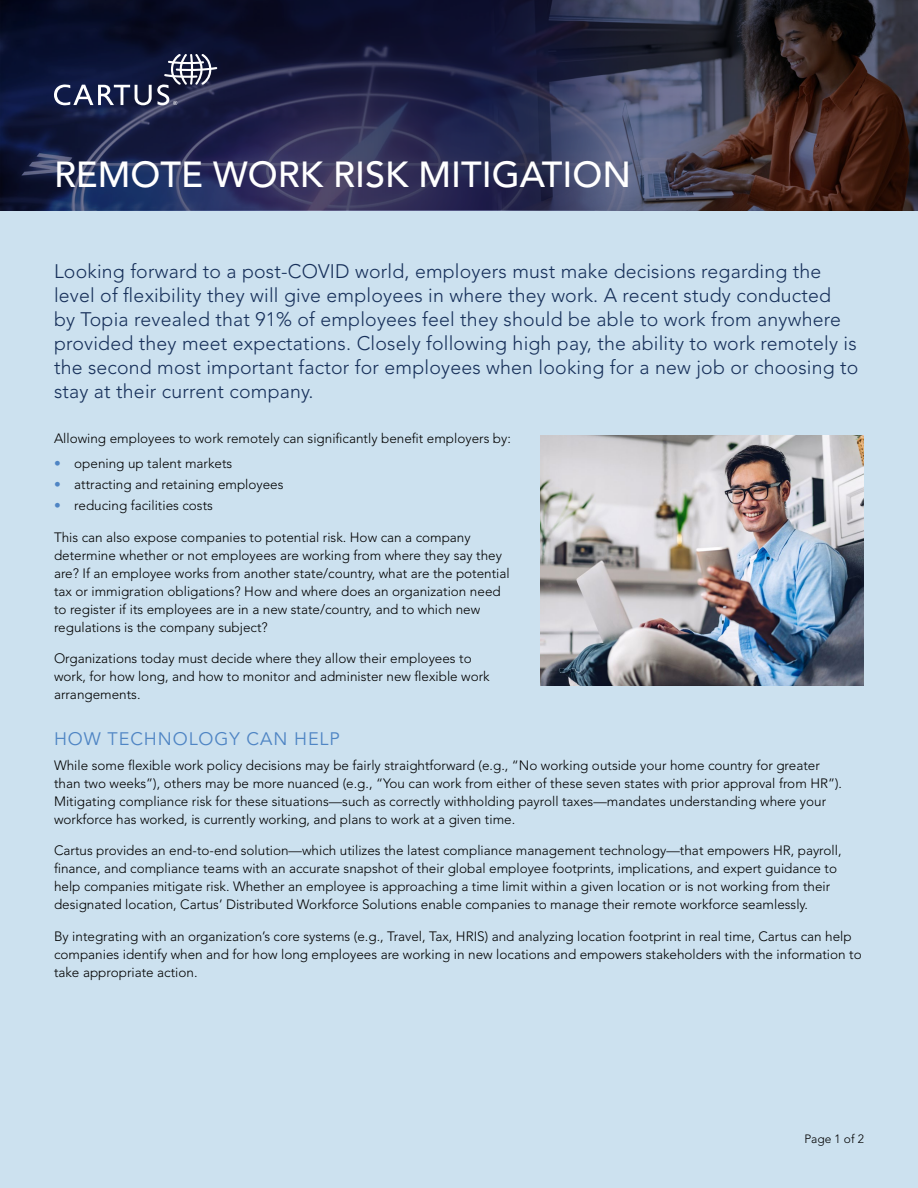
<style>
.page{position:relative;width:918px;height:1188px;background:#cce1ef}
.page>*{position:absolute;margin:0;border:0;box-sizing:border-box;transform-origin:0 0}
.t1{font:500 36px "Avenir LT Std";color:#fff}
.t2{font:300 19.5px/24px "Avenir LT Std";letter-spacing:.01em;color:#17305a}
.t3{font:18px "Avenir LT Std";letter-spacing:.05em;color:#4f85c4}
.t4{font:300 13.5px/18px "Avenir LT Std";color:#000}
.t5{font:300 12px "Avenir LT Std";color:#000}
.s1{color:#4f85c4}
</style>
<div class="page">
<svg style="left:0;top:1px;width:918px;height:210px;background:#2a2842"></svg>
<svg style="left:54px;top:54px;width:163px;height:51px;background:#363c5b"></svg>
<img style="left:540px;top:435px;width:324px;height:251px">
<h1 class="t1" style="left:54px;top:154px;width:579px">REMOTE WORK RISK MITIGATION</h1>
<p class="t2" style="left:54px;top:260px;width:806px">Looking forward to a post-COVID world, employers must make decisions regarding the level of flexibility they will give employees in where they work. A recent study conducted<br>by Topia revealed that 91% of employees feel they should be able to work from anywhere provided they meet expectations. Closely following high pay, the ability to work remotely is the second most important factor for employees when looking for a new job or choosing to stay at their current company.</p>
<p class="t4" style="left:54px;top:430px;width:458px">Allowing employees to work remotely can significantly benefit employers by:</p>
<p class="t4" style="left:54px;top:454px;width:180px"><span class="s1">•</span> opening up talent markets</p>
<p class="t4" style="left:54px;top:476px;width:231px"><span class="s1">•</span> attracting and retaining employees</p>
<p class="t4" style="left:54px;top:497px;width:160px"><span class="s1">•</span> reducing facilities costs</p>
<p class="t4" style="left:54px;top:528px;width:457px">This can also expose companies to potential risk. How can a company determine whether or not employees are working from where they say they are? If an employee works from another state/country, what are the potential tax or immigration obligations? How and where does an organization need to register if its employees are in a new state/country, and to which new regulations is the company subject?</p>
<p class="t4" style="left:54px;top:650px;width:437px">Organizations today must decide where they allow their employees to work, for how long, and how to monitor and administer new flexible work arrangements.</p>
<h3 class="t3" style="left:54px;top:729px;width:287px">HOW TECHNOLOGY CAN HELP</h3>
<p class="t4" style="left:54px;top:756px;width:790px">While some flexible work policy decisions may be fairly straightforward (e.g., “No working outside your home country for greater than two weeks”), others may be more nuanced (e.g., “You can work from either of these seven states with prior approval from HR”).<br>Mitigating compliance risk for these situations—such as correctly withholding payroll taxes—mandates understanding where your workforce has worked, is currently working, and plans to work at a given time.</p>
<p class="t4" style="left:54px;top:842px;width:789px">Cartus provides an end-to-end solution—which utilizes the latest compliance management technology—that empowers HR, payroll, finance, and compliance teams with an accurate snapshot of their global employee footprints, implications, and expert guidance to help companies mitigate risk. Whether an employee is approaching a time limit within a given location or is not working from their designated location, Cartus’ Distributed Workforce Solutions enable companies to manage their remote workforce seamlessly.</p>
<p class="t4" style="left:54px;top:927px;width:809px">By integrating with an organization’s core systems (e.g., Travel, Tax, HRIS) and analyzing location footprint in real time, Cartus can help companies identify when and for how long employees are working in new locations and empowers stakeholders with the information to take appropriate action.</p>
<p class="t5" style="left:804px;top:1132px;width:61px">Page 1 of 2</p>
</div>
